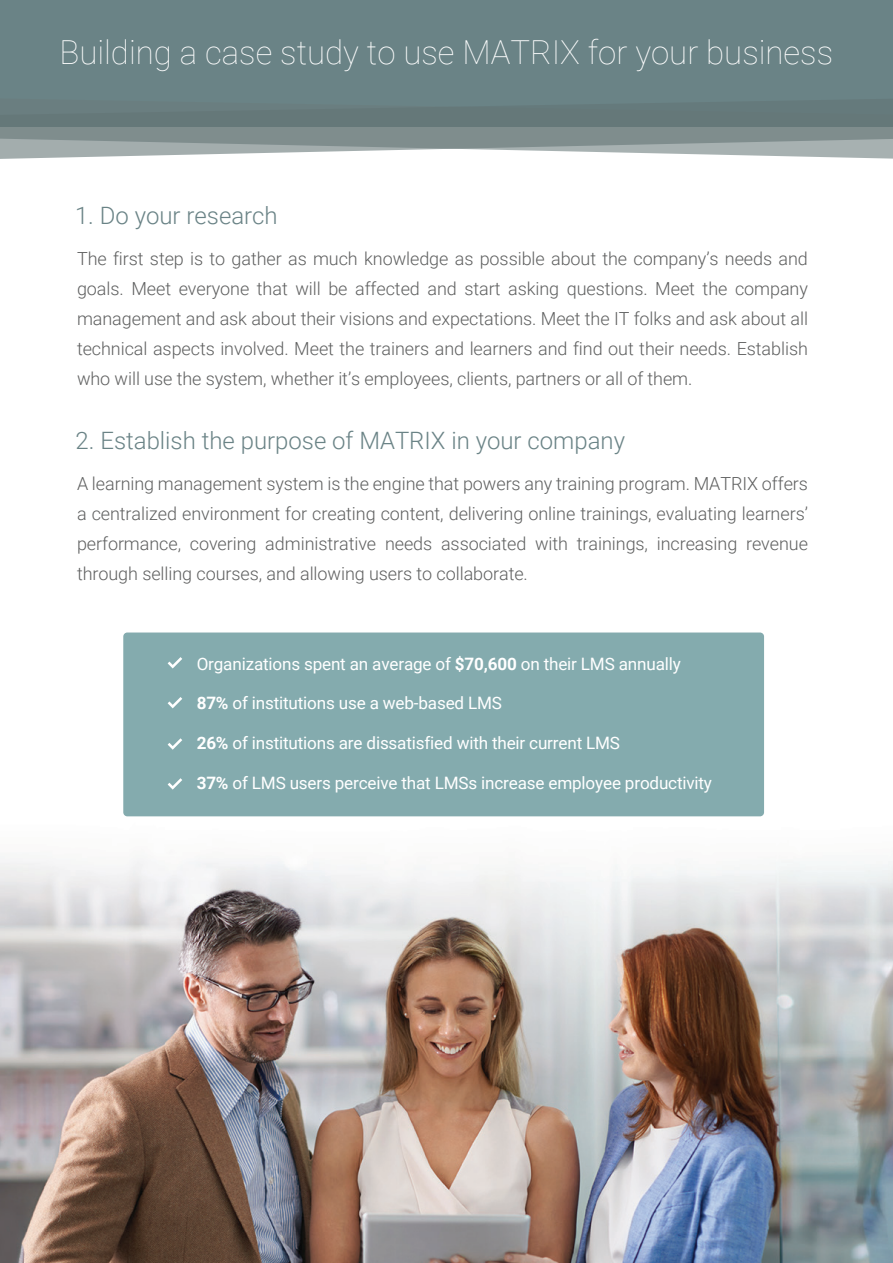
<style>
.page{position:relative;width:893px;height:1263px;background:#fff}
.page>*{position:absolute;margin:0;border:0;box-sizing:border-box;transform-origin:0 0}
.t1{font:100 33px "Roboto";color:#fff}
.t2{font:300 24px "Roboto";color:#6a8386}
.t3{font:300 18px/30px "Roboto";letter-spacing:-.005em;color:#5f6060;text-align:justify}
.t4{font:17.1px "Roboto";letter-spacing:-.01em;color:#fff}
.s1{font-weight:700}
</style>
<div class="page">
<img style="left:0;top:814px;width:893px;height:449px">
<div style="left:123px;top:632px;width:641px;height:184px;background:#84abae;border-radius:4px"></div>
<div style="left:0;top:0;width:893px;height:127px;background:#6a8386"></div>
<svg style="left:0;top:107px;width:893px;height:52px"></svg>
<svg style="left:168px;top:657px;width:14px;height:11px"></svg>
<svg style="left:168px;top:697px;width:14px;height:11px"></svg>
<svg style="left:168px;top:738px;width:14px;height:12px"></svg>
<svg style="left:168px;top:778px;width:14px;height:12px"></svg>
<h1 class="t1" style="left:59px;top:29px;width:775px">Building a case study to use MATRIX for your business</h1>
<h2 class="t2" style="left:75px;top:198px;width:204px">1. Do your research</h2>
<p class="t3" style="left:77px;top:242px;width:733px">The first step is to gather as much knowledge as possible about the company’s needs and goals. Meet everyone that will be affected and start asking questions. Meet the company management and ask about their visions and expectations. Meet the IT folks and ask about all technical aspects involved. Meet the trainers and learners and find out their needs. Establish who will use the system, whether it’s employees, clients, partners or all of them.</p>
<h2 class="t2" style="left:76px;top:424px;width:551px">2. Establish the purpose of MATRIX in your company</h2>
<p class="t3" style="left:77px;top:468px;width:732px">A learning management system is the engine that powers any training program. MATRIX offers a centralized environment for creating content, delivering online trainings, evaluating learners’ performance, covering administrative needs associated with trainings, increasing revenue through selling courses, and allowing users to collaborate.</p>
<p class="t4" style="left:197px;top:651px;width:486px">Organizations spent an average of <span class="s1">$70,600</span> on their LMS annually</p>
<p class="t4" style="left:197px;top:691px;width:307px"><span class="s1">87%</span> of institutions use a web-based LMS</p>
<p class="t4" style="left:197px;top:731px;width:425px"><span class="s1">26%</span> of institutions are dissatisfied with their current LMS</p>
<p class="t4" style="left:197px;top:771px;width:517px"><span class="s1">37%</span> of LMS users perceive that LMSs increase employee productivity</p>
</div>
